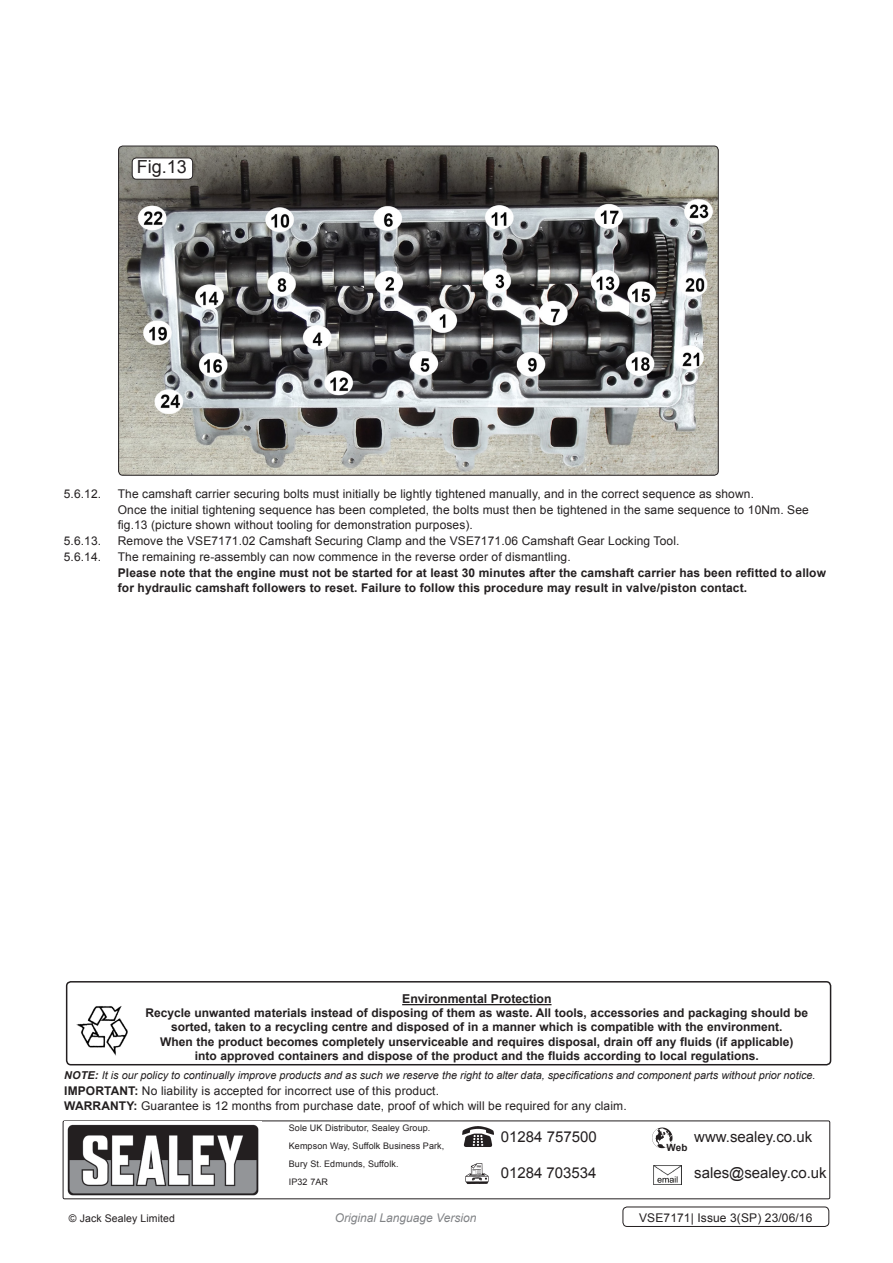
<style>
.page{position:relative;width:893px;height:1263px;background:#fff}
.page>*{position:absolute;margin:0;border:0;box-sizing:border-box;transform-origin:0 0}
.t1{font:18px "Arial";color:#231f20}
.t2{font:15px "Arial";color:#231f20}
.t3{font:700 12.3px "Arial";color:#231f20}
.Body{font:12px/15.8px "Arial";letter-spacing:.01em;color:#231f20}
.Body-2{font:700 12px/15.8px "Arial";color:#231f20}
.Body__Footer{font:12px "Arial";letter-spacing:.01em;color:#231f20}
.t4{font:italic 12px "Arial";color:#808285}
.Body__Justified__7pt{font:italic 10.8px "Arial";color:#231f20}
.Body__Justified__7pt-2{font:10.5px "Arial";letter-spacing:.01em;color:#231f20}
.t5{font:700 9.9px "Arial";color:#231f20}
.Body__Justified__7pt-3{font:9px "Arial";letter-spacing:.01em;color:#231f20}
.s1{font-weight:700}
</style>
<div class="page">
<img style="left:119px;top:146px;width:599px;height:328px">
<div style="left:132px;top:158px;width:61px;height:21px;background:#fff;border-radius:4px"></div>
<div style="left:132px;top:158px;width:61px;height:22px;border:1px solid #231f20;border-radius:4px"></div>
<div style="left:63px;top:1120px;width:767px;height:79px;border:1px solid #231f20;border-radius:2px"></div>
<img style="left:64px;top:1122px;width:198px;height:76px">
<img style="left:652px;top:1127px;width:21px;height:22px">
<div style="left:667px;top:1144px;width:20px;height:7px;background:#fff"></div>
<img style="left:465px;top:1163px;width:24px;height:21px">
<img style="left:462px;top:1127px;width:31px;height:20px">
<img style="left:653px;top:1165px;width:28px;height:19px">
<div style="left:66px;top:981px;width:765px;height:84px;border:2px solid #231f20;border-radius:4px"></div>
<img style="left:76px;top:1006px;width:52px;height:50px">
<hr style="left:402px;top:1004px;width:149px;height:1px;background:#231f20">
<div style="left:623px;top:1206px;width:206px;height:21px;border:1px solid #231f20;border-radius:4px"></div>
<p class="t1" style="left:137px;top:155px;width:52px">Fig.13</p>
<p class="Body" style="left:64px;top:486px;width:39px">5.6.12.</p>
<p class="Body" style="left:118px;top:486px;width:638px">The camshaft carrier securing bolts must initially be lightly tightened manually, and in the correct sequence as shown.</p>
<p class="Body" style="left:118px;top:502px;width:693px">Once the initial tightening sequence has been completed, the bolts must then be tightened in the same sequence to 10Nm. See fig.13 (picture shown without tooling for demonstration purposes).</p>
<p class="Body" style="left:64px;top:533px;width:39px">5.6.13.</p>
<p class="Body" style="left:118px;top:533px;width:563px">Remove the VSE7171.02 Camshaft Securing Clamp and the VSE7171.06 Camshaft Gear Locking Tool.</p>
<p class="Body" style="left:64px;top:549px;width:39px">5.6.14.</p>
<p class="Body" style="left:118px;top:549px;width:454px">The remaining re-assembly can now commence in the reverse order of dismantling.</p>
<p class="Body-2" style="left:118px;top:565px;width:710px">Please note that the engine must not be started for at least 30 minutes after the camshaft carrier has been refitted to allow for hydraulic camshaft followers to reset. Failure to follow this procedure may result in valve/piston contact.</p>
<p class="t3" style="left:402px;top:991px;width:151px">Environmental Protection</p>
<p class="Body-2" style="left:146px;top:1006px;width:664px;line-height:14.4px;text-align:center">Recycle unwanted materials instead of disposing of them as waste. All tools, accessories and packaging should be sorted, taken to a recycling centre and disposed of in a manner which is compatible with the environment.</p>
<p class="Body-2" style="left:160px;top:1034px;width:635px">When the product becomes completely unserviceable and requires disposal, drain off any fluids (if applicable)</p>
<p class="Body-2" style="left:195px;top:1048px;width:566px">into approved containers and dispose of the product and the fluids according to local regulations.</p>
<p class="Body__Justified__7pt" style="left:64px;top:1068px;width:753px"><span class="s1">NOTE:</span> It is our policy to continually improve products and as such we reserve the right to alter data, specifications and component parts without prior notice.</p>
<p class="Body" style="left:64px;top:1082px;width:376px"><span class="s1">IMPORTANT:</span> No liability is accepted for incorrect use of this product.</p>
<p class="Body" style="left:64px;top:1098px;width:564px"><span class="s1">WARRANTY:</span> Guarantee is 12 months from purchase date, proof of which will be required for any claim.</p>
<p class="Body__Justified__7pt-3" style="left:289px;top:1122px;width:143px">Sole UK Distributor, Sealey Group.</p>
<p class="Body__Justified__7pt-3" style="left:289px;top:1140px;width:157px">Kempson Way, Suffolk Business Park,</p>
<p class="Body__Justified__7pt-3" style="left:289px;top:1158px;width:111px">Bury St. Edmunds, Suffolk.</p>
<p class="Body__Justified__7pt-3" style="left:289px;top:1176px;width:41px">IP32 7AR</p>
<p class="t2" style="left:501px;top:1127px;width:97px">01284 757500</p>
<p class="t2" style="left:501px;top:1163px;width:97px">01284 703534</p>
<p class="t2" style="left:694px;top:1127px;width:120px">www.sealey.co.uk</p>
<p class="t2" style="left:694px;top:1163px;width:134px">sales@sealey.co.uk</p>
<p class="t5" style="left:667px;top:1141px;width:22px">Web</p>
<p class="Body__Justified__7pt-2" style="left:69px;top:1211px;width:108px">© Jack Sealey Limited</p>
<p class="t4" style="left:335px;top:1210px;width:143px">Original Language Version</p>
<p class="Body__Footer" style="left:639px;top:1210px;width:175px">VSE7171| Issue 3(SP) 23/06/16</p>
</div>
